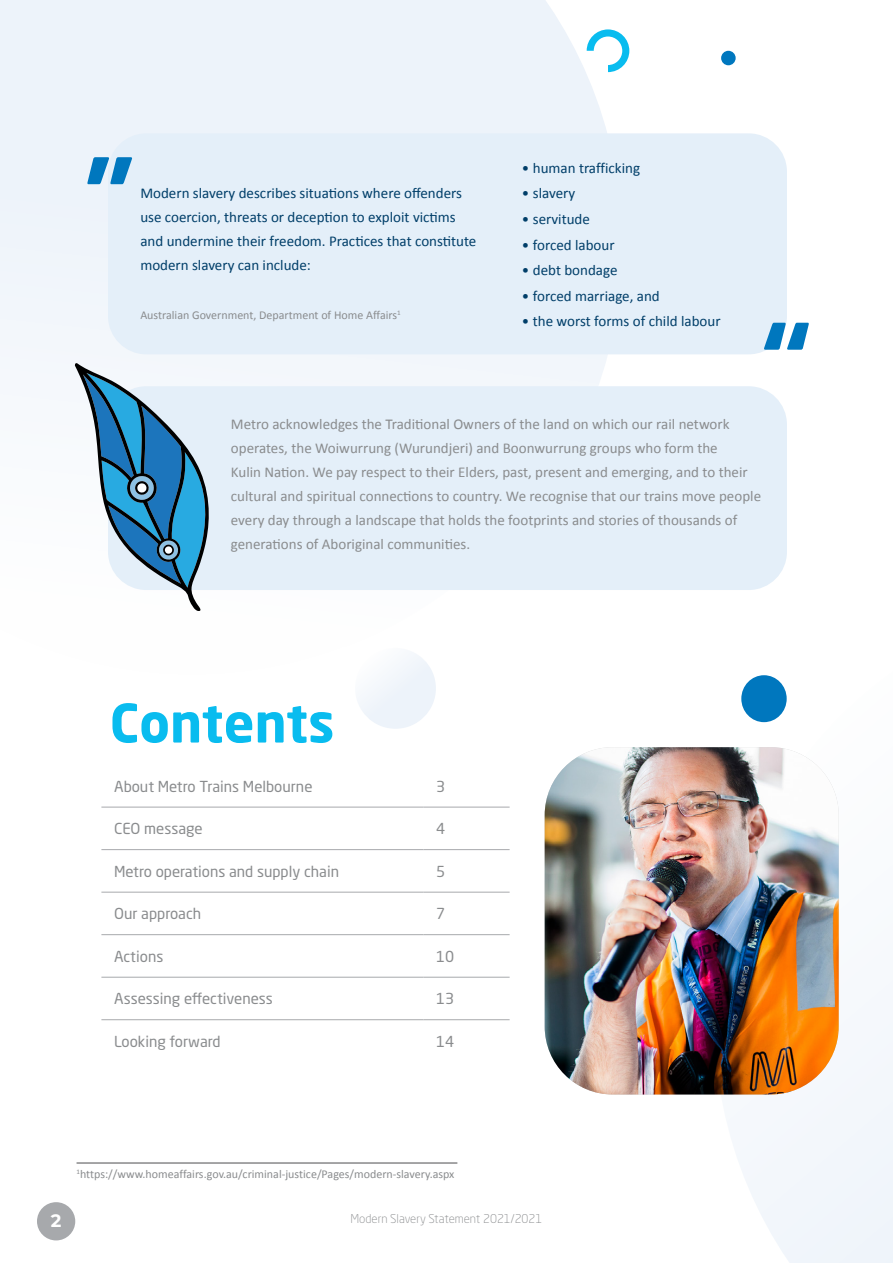
<style>
.page{position:relative;width:893px;height:1263px;background:#fff}
.page>*{position:absolute;margin:0;border:0;box-sizing:border-box;transform-origin:0 0}
.t1{font:700 105px "Neo Sans Std";color:#0077be}
.t2{font:700 52.5px "Neo Sans Std";color:#09bcef}
.t3{font:700 18px "Montserrat";color:#fff}
.t4{font:15px/24px "Calibri";color:#8a8c8e}
.t5{font:15px/24px "Calibri";color:#003e69}
.t6{font:15px "Neo Sans Std";color:#8a8c8e}
.t7{font:12px "Calibri";color:#8a8c8e}
.t8{font:300 12px "Neo Sans Std";color:#8a8c8e}
</style>
<div class="page">
<div style="left:0;top:0;width:622px;height:386px;background:#edf3fa"></div>
<svg style="left:714px;top:676px;width:179px;height:587px;fill:#f6f9fc"></svg>
<div style="left:37px;top:1202px;width:38px;height:38px;background:#a7a9ac;border-radius:50%"></div>
<div style="left:108px;top:133px;width:679px;height:221px;background:#e4eff9;border-radius:38px"></div>
<div style="left:108px;top:386px;width:679px;height:204px;background:#e4eff9;border-radius:38px"></div>
<div style="left:355px;top:648px;width:81px;height:81px;background:#edf3fa;border-radius:50%"></div>
<hr style="left:77px;top:1163px;width:380px;height:1px;background:#4d4d4f">
<img style="left:545px;top:747px;width:294px;height:347px">
<svg style="left:587px;top:29px;width:42px;height:43px"></svg>
<div style="left:721px;top:51px;width:15px;height:14px;background:#0077be;border-radius:50%"></div>
<svg style="left:75px;top:363px;width:137px;height:248px"></svg>
<hr style="left:101px;top:807px;width:322px;height:1px;background:#a7a9ac">
<hr style="left:423px;top:807px;width:87px;height:1px;background:#a7a9ac">
<hr style="left:101px;top:849px;width:322px;height:1px;background:#a7a9ac">
<hr style="left:423px;top:849px;width:87px;height:1px;background:#a7a9ac">
<hr style="left:101px;top:892px;width:322px;height:1px;background:#a7a9ac">
<hr style="left:423px;top:892px;width:87px;height:1px;background:#a7a9ac">
<hr style="left:101px;top:934px;width:322px;height:1px;background:#a7a9ac">
<hr style="left:423px;top:934px;width:87px;height:1px;background:#a7a9ac">
<hr style="left:101px;top:977px;width:322px;height:1px;background:#a7a9ac">
<hr style="left:423px;top:977px;width:87px;height:1px;background:#a7a9ac">
<hr style="left:101px;top:1019px;width:322px;height:1px;background:#a7a9ac">
<hr style="left:423px;top:1019px;width:87px;height:1px;background:#a7a9ac">
<div style="left:741px;top:675px;width:46px;height:47px;background:#0077be;border-radius:50%"></div>
<h1 class="t1" style="left:85px;top:131px;width:51px">"</h1>
<p class="t5" style="left:140px;top:181px;width:338px">Modern slavery describes situations where offenders use coercion, threats or deception to exploit victims and undermine their freedom. Practices that constitute modern slavery can include:</p>
<p class="t7" style="left:140px;top:306px;width:262px">Australian Government, Department of Home Affairs<sup>1</sup></p>
<p class="t5" style="left:522px;top:156px;width:120px">• human trafficking</p>
<p class="t5" style="left:522px;top:181px;width:55px">• slavery</p>
<p class="t5" style="left:522px;top:207px;width:70px">• servitude</p>
<p class="t5" style="left:522px;top:232px;width:94px">• forced labour</p>
<p class="t5" style="left:522px;top:258px;width:97px">• debt bondage</p>
<p class="t5" style="left:522px;top:283px;width:139px">• forced marriage, and</p>
<p class="t5" style="left:522px;top:309px;width:200px">• the worst forms of child labour</p>
<h1 class="t1" style="left:762px;top:297px;width:51px">“</h1>
<p class="t4" style="left:231px;top:411px;width:532px">Metro acknowledges the Traditional Owners of the land on which our rail network operates, the Woiwurrung (Wurundjeri) and Boonwurrung groups who form the<br>Kulin Nation. We pay respect to their Elders, past, present and emerging, and to their cultural and spiritual connections to country. We recognise that our trains move people every day through a landscape that holds the footprints and stories of thousands of generations of Aboriginal communities.</p>
<h2 class="t2" style="left:110px;top:689px;width:226px">Contents</h2>
<p class="t6" style="left:114px;top:777px;width:200px">About Metro Trains Melbourne</p>
<p class="t6" style="left:436px;top:777px;width:11px">3</p>
<p class="t6" style="left:114px;top:819px;width:90px">CEO message</p>
<p class="t6" style="left:436px;top:819px;width:11px">4</p>
<p class="t6" style="left:114px;top:862px;width:226px">Metro operations and supply chain</p>
<p class="t6" style="left:436px;top:862px;width:11px">5</p>
<p class="t6" style="left:114px;top:904px;width:89px">Our approach</p>
<p class="t6" style="left:436px;top:904px;width:11px">7</p>
<p class="t6" style="left:114px;top:947px;width:51px">Actions</p>
<p class="t6" style="left:436px;top:947px;width:20px">10</p>
<p class="t6" style="left:114px;top:989px;width:160px">Assessing effectiveness</p>
<p class="t6" style="left:436px;top:989px;width:20px">13</p>
<p class="t6" style="left:114px;top:1032px;width:108px">Looking forward</p>
<p class="t6" style="left:436px;top:1032px;width:20px">14</p>
<p class="t7" style="left:77px;top:1165px;width:379px"><sup>1</sup>https://www.homeaffairs.gov.au/criminal-justice/Pages/modern-slavery.aspx</p>
<p class="t3" style="left:51px;top:1208px;width:12px">2</p>
<p class="t8" style="left:350px;top:1211px;width:194px">Modern Slavery Statement 2021/2021</p>
</div>
